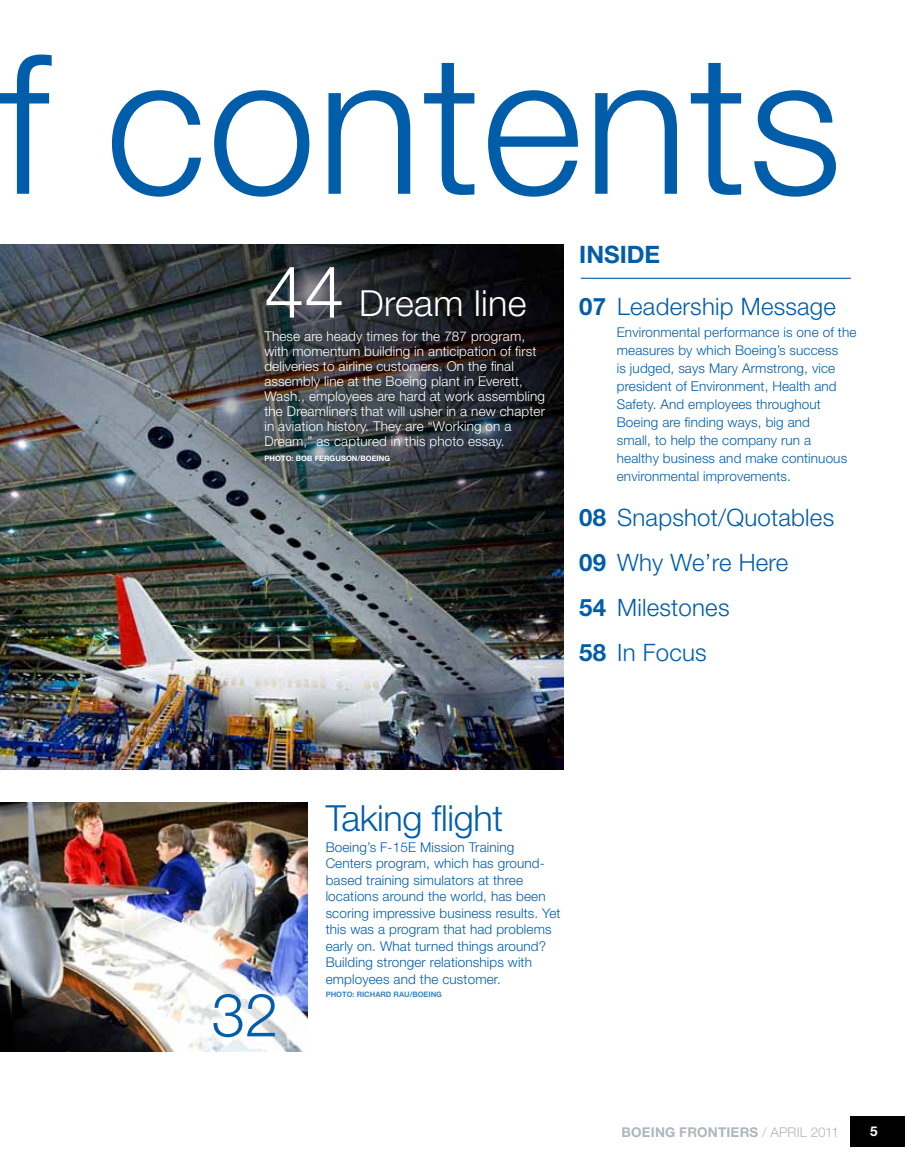
<style>
.page{position:relative;width:905px;height:1161px;background:#fff}
.page>*{position:absolute;margin:0;border:0;box-sizing:border-box;transform-origin:0 0}
.t1{font:300 195px "Helvetica Neue";letter-spacing:.005em;color:#005daa}
.t2{font:300 60px "Helvetica Neue";color:#005daa}
.t3{font:300 36px "Helvetica Neue";letter-spacing:-.01em;color:#005daa}
.t4{font:300 36px "Helvetica Neue";letter-spacing:.01em;color:#fff}
.t5{font:300 24px/45px "Helvetica Neue";letter-spacing:.01em;color:#005daa}
.t6{font:300 13.5px/16.5px "Helvetica Neue";letter-spacing:.01em;color:#005daa}
.t7{font:300 13.5px/15px "Helvetica Neue";letter-spacing:.01em;color:#fff}
.t8{font:700 13.5px "Helvetica Neue";letter-spacing:.015em;color:#b0b7bc}
.t9{font:700 13.5px "Helvetica Neue";color:#fff}
.t10{font:700 7.5px "Helvetica Neue";letter-spacing:.01em;color:#fff}
.t11{font:700 7.5px "Helvetica Neue";color:#4085bf}
.s1{font-size:72px}
.s2{font-weight:700}
.s3{font-weight:300}
</style>
<div class="page">
<div style="left:850px;top:1116px;width:54px;height:31px;background:#000"></div>
<img style="left:0;top:244px;width:563px;height:526px">
<hr style="left:580px;top:278px;width:270px;height:1px;background:#005daa">
<img style="left:0;top:802px;width:308px;height:249px">
<h1 class="t1" style="left:-1px;top:5px;width:844px">f contents</h1>
<h3 class="t4" style="left:264px;top:281px;width:264px"><span class="s1">44</span> Dream line</h3>
<p class="t7" style="left:264px;top:328px;width:282px">These are heady times for the 787 program, with momentum building in anticipation of first deliveries to airline customers. On the final assembly line at the Boeing plant in Everett, Wash., employees are hard at work assembling the Dreamliners that will usher in a new chapter in aviation history. They are “Working on a Dream,” as captured in this photo essay.</p>
<p class="t10" style="left:264px;top:453px;width:17px">PHOTO</p>
<p class="t10" style="left:291px;top:453px;width:34px">: BOB FERG</p>
<p class="t10" style="left:335px;top:453px;width:12px">USON</p>
<p class="t10" style="left:357px;top:453px;width:9px">/BOEING</p>
<h3 class="t5" style="left:579px;top:228px;width:258px;line-height:51.6px"><span class="s2">INSIDE<br>07</span> Leadership Message</h3>
<p class="t6" style="left:616px;top:323px;width:241px;line-height:18px">Environmental performance is one of the measures by which Boeing’s success<br>is judged, says Mary Armstrong, vice president of Environment, Health and Safety. And employees throughout Boeing are finding ways, big and<br>small, to help the company run a healthy business and make continuous environmental improvements.</p>
<h3 class="t5" style="left:579px;top:495px;width:256px"><span class="s2">08</span> Snapshot/Quotables<br><span class="s2">09</span> Why We’re Here<br><span class="s2">54</span> Milestones<br><span class="s2">58</span> In Focus</h3>
<h2 class="t2" style="left:212px;top:978px;width:68px">32</h2>
<h3 class="t3" style="left:326px;top:796px;width:179px">Taking flight</h3>
<p class="t6" style="left:326px;top:838px;width:236px">Boeing’s F-15E Mission Training Centers program, which has ground&shy;based training simulators at three locations around the world, has been scoring impressive business results. Yet this was a program that had problems early on. What turned things around?<br>Building stronger relationships with employees and the customer.</p>
<p class="t11" style="left:326px;top:990px;width:93px">PH OTO: RIC HAR D RAU/BOEING</p>
<p class="t8" style="left:621px;top:1123px;width:219px">BOEING FRONTIERS <span class="s3">/ APRIL 2011</span></p>
<p class="t9" style="left:870px;top:1123px;width:9px">5</p>
</div>
